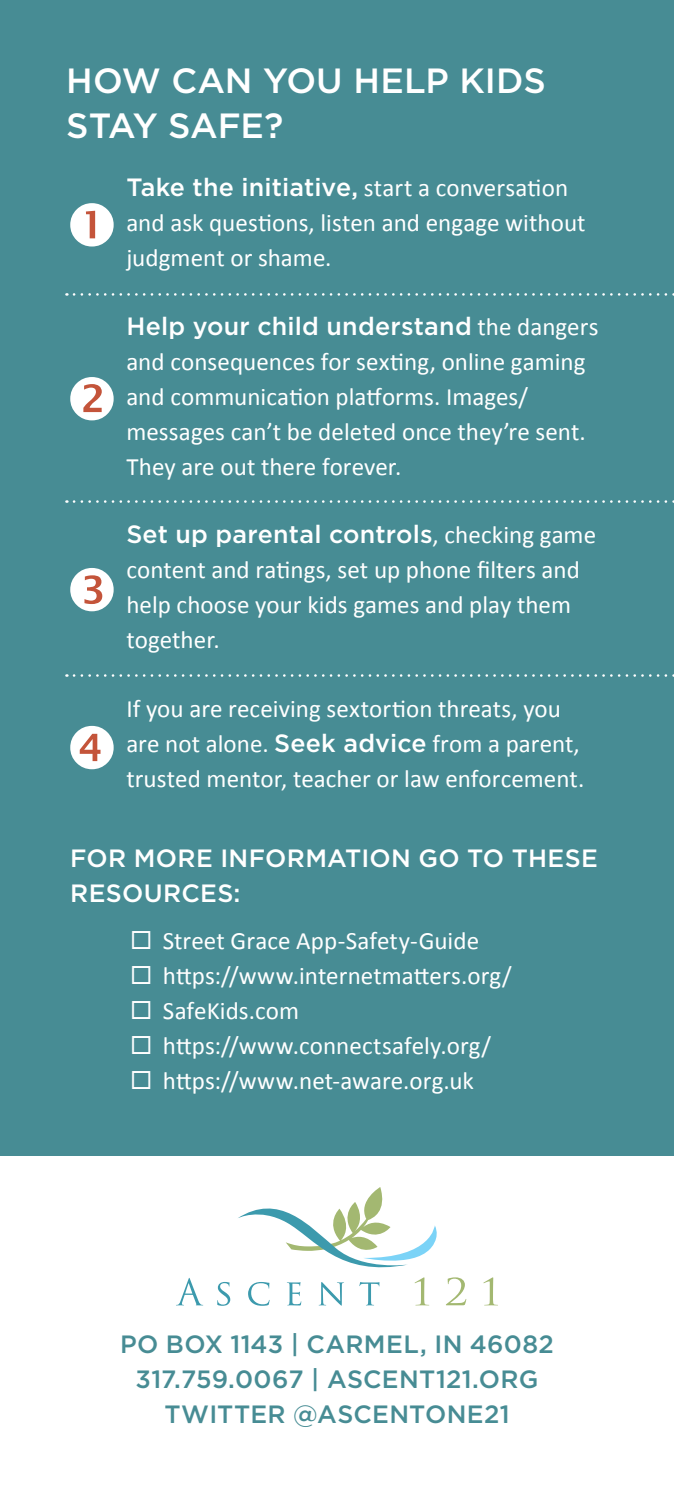
<style>
.page{position:relative;width:674px;height:1489px;background:#fff}
.page>*{position:absolute;margin:0;border:0;box-sizing:border-box;transform-origin:0 0}
.t1{font:500 35px/45px "Gotham HTF";color:#fff}
.t2{font:25px/35px "Calibri";letter-spacing:.005em;color:#fff}
.Prayer_Points{font:500 25px/35px "Gotham HTF";letter-spacing:.01em;color:#478c94;text-align:center}
.t3{font:500 25px/35px "Gotham HTF";letter-spacing:.015em;color:#fff}
.s1{font-family:"Gotham HTF";font-weight:500}
</style>
<div class="page">
<div style="left:0;top:0;width:673px;height:1155px;background:#478c94"></div>
<svg style="left:74px;top:293px;width:600px;height:3px"></svg>
<svg style="left:74px;top:500px;width:600px;height:3px"></svg>
<svg style="left:74px;top:674px;width:600px;height:3px"></svg>
<svg style="left:176px;top:1278px;width:27px;height:27px"></svg>
<svg style="left:217px;top:1282px;width:13px;height:23px"></svg>
<svg style="left:483px;top:1277px;width:14px;height:28px"></svg>
<svg style="left:238px;top:1187px;width:228px;height:118px"></svg>
<svg style="left:70px;top:726px;width:44px;height:43px"></svg>
<svg style="left:70px;top:568px;width:44px;height:43px"></svg>
<svg style="left:70px;top:377px;width:44px;height:43px"></svg>
<svg style="left:70px;top:203px;width:44px;height:43px"></svg>
<p class="t1" style="left:66px;top:58px;width:480px">HOW CAN YOU HELP KIDS<br>STAY SAFE?</p>
<p class="t2" style="left:126px;top:169px;width:460px"><span class="s1">Take the initiative,</span> start a conversation and ask questions, listen and engage without judgment or shame.</p>
<p class="t2" style="left:126px;top:308px;width:473px"><span class="s1">Help your child understand</span> the dangers and consequences for sexting, online gaming and communication platforms. Images/ messages can’t be deleted once they’re sent.<br>They are out there forever.</p>
<p class="t2" style="left:126px;top:517px;width:471px"><span class="s1">Set up parental controls</span>, checking game content and ratings, set up phone filters and help choose your kids games and play them together.</p>
<p class="t2" style="left:126px;top:690px;width:459px">If you are receiving sextortion threats, you are not alone. <span class="s1">Seek advice</span> from a parent, trusted mentor, teacher or law enforcement.</p>
<p class="t3" style="left:70px;top:840px;width:529px">FOR MORE INFORMATION GO TO THESE<br>RESOURCES:</p>
<p class="t2" style="left:130px;top:922px;width:350px">◻ Street Grace App-Safety-Guide</p>
<p class="t2" style="left:130px;top:957px;width:383px">◻ https://www.internetmatters.org/</p>
<p class="t2" style="left:130px;top:992px;width:170px">◻ SafeKids.com</p>
<p class="t2" style="left:130px;top:1027px;width:362px">◻ https://www.connectsafely.org/</p>
<p class="t2" style="left:130px;top:1062px;width:345px">◻ https://www.net-aware.org.uk</p>
<p class="Prayer_Points" style="left:120px;top:1326px;width:435px">PO BOX 1143 | CARMEL, IN 46082<br>317.759.0067 | ASCENT121.ORG<br>TWITTER @ASCENTONE21</p>
</div>
